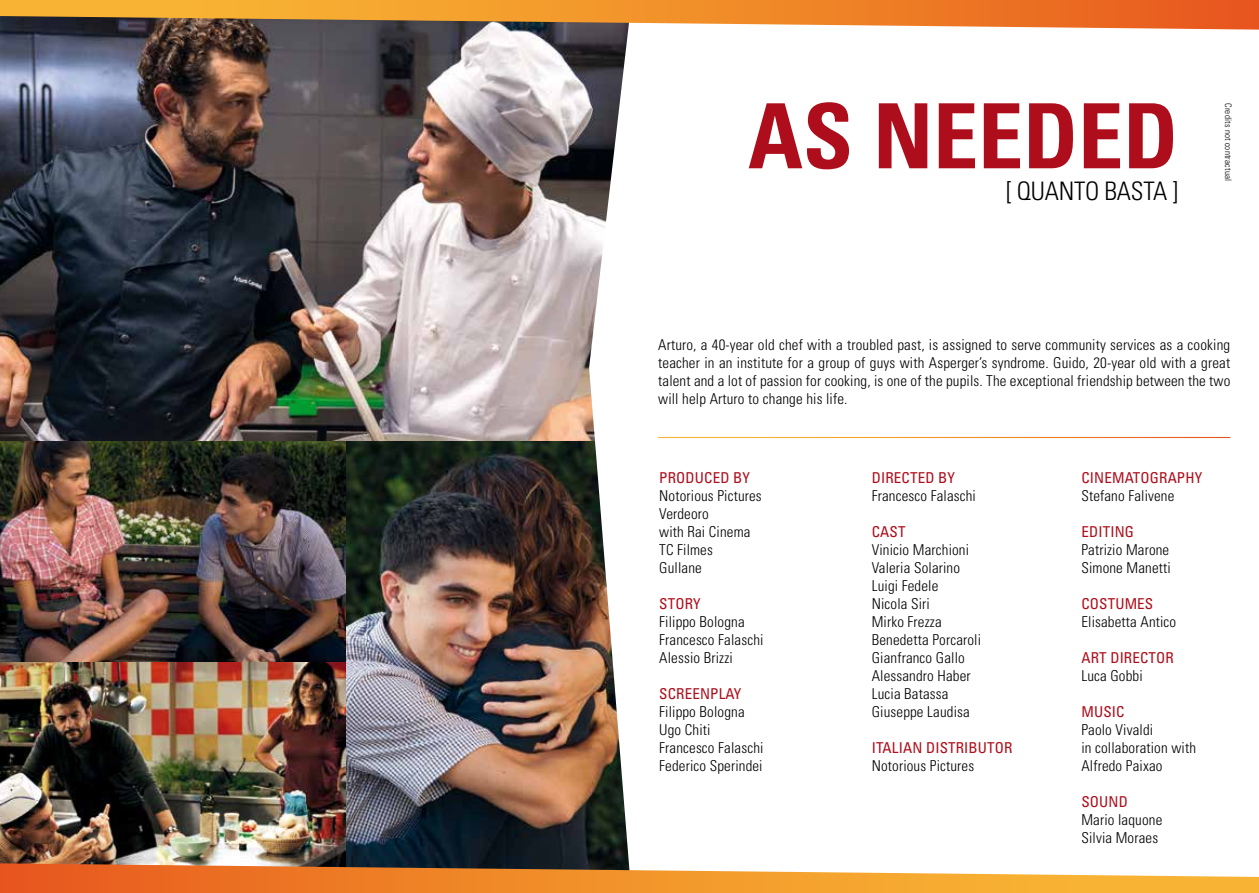
<style>
.page{position:relative;width:1259px;height:893px;background:#fff}
.page>*{position:absolute;margin:0;border:0;box-sizing:border-box;transform-origin:0 0}
.t1{font:700 condensed 90px "Univers LT Std";color:#ae0e1b}
.t2{font:300 condensed 25.5px "Univers LT Std";color:#000}
.t3{font:300 condensed 15px/18px "Univers LT Std";letter-spacing:.01em;color:#000}
.t4{font:condensed 15px "Univers LT Std";letter-spacing:.01em;color:#ae0e1b}
.t5{font:300 condensed 9px "Univers LT Std";letter-spacing:.02em;color:#000}
</style>
<div class="page">
<img style="left:0;top:0;width:1259px;height:893px">
<hr style="left:658px;top:437px;width:572px;height:1px;background:#fff">
<h1 class="t1" style="left:748px;top:81px;width:432px">AS NEEDED</h1>
<h2 class="t2" style="left:1006px;top:176px;width:39px">[ quant</h2>
<h2 class="t2" style="left:1085px;top:176px;width:33px">o basta</h2>
<h2 class="t2" style="left:1172px;top:176px;width:7px">]</h2>
<p class="t5" style="left:1233px;top:103px;width:79px;rotate:90deg">Credits not contractual</p>
<p class="t3" style="left:658px;top:336px;width:573px;text-align:justify">Arturo, a 40-year old chef with a troubled past, is assigned to serve community services as a cooking teacher in an institute for a group of guys with Asperger’s syndrome. Guido, 20-year old with a great talent and a lot of passion for cooking, is one of the pupils. The exceptional friendship between the two will help Arturo to change his life.</p>
<p class="t4" style="left:659px;top:468px;width:18px">PRODUCED</p>
<p class="t4" style="left:733px;top:468px;width:18px">BY</p>
<p class="t3" style="left:659px;top:486px;width:104px">Notorious Pictures<br>Verdeoro<br>with Rai Cinema<br>TC Filmes<br>Gullane</p>
<p class="t4" style="left:659px;top:594px;width:43px">STORY</p>
<p class="t3" style="left:659px;top:612px;width:106px">Filippo Bologna<br>Francesco Falaschi<br>Alessio Brizzi</p>
<p class="t4" style="left:659px;top:684px;width:83px">SCREENPLAY</p>
<p class="t3" style="left:659px;top:702px;width:106px">Filippo Bologna<br>Ugo Chiti<br>Francesco Falaschi<br>Federico Sperindei</p>
<p class="t4" style="left:871px;top:468px;width:9px">DIRECTED</p>
<p class="t4" style="left:938px;top:468px;width:18px">BY</p>
<p class="t3" style="left:871px;top:486px;width:106px">Francesco Falaschi</p>
<p class="t4" style="left:871px;top:522px;width:10px">CAST</p>
<p class="t3" style="left:871px;top:540px;width:111px">Vinicio Marchioni<br>Valeria Solarino<br>Luigi Fedele<br>Nicola Siri<br>Mirko Frezza<br>Benedetta Porcaroli<br>Gianfranco Gallo<br>Alessandro Haber<br>Lucia Batassa<br>Giuseppe Laudisa</p>
<p class="t4" style="left:871px;top:738px;width:142px">ITALIAN DISTRIB UTOR</p>
<p class="t3" style="left:871px;top:756px;width:104px">Notorious Pictures</p>
<p class="t4" style="left:1081px;top:468px;width:18px">CINEMATOGRAP</p>
<p class="t4" style="left:1185px;top:468px;width:18px">HY</p>
<p class="t3" style="left:1081px;top:486px;width:95px">Stefano Falivene</p>
<p class="t4" style="left:1081px;top:522px;width:16px">EDITING</p>
<p class="t3" style="left:1081px;top:540px;width:91px">Patrizio Marone<br>Simone Manetti</p>
<p class="t4" style="left:1081px;top:594px;width:19px">COSTUMES</p>
<p class="t3" style="left:1081px;top:612px;width:96px">Elisabetta Antico</p>
<p class="t4" style="left:1081px;top:648px;width:38px">ART DIRECTOR</p>
<p class="t3" style="left:1081px;top:666px;width:63px">Luca Gobbi</p>
<p class="t4" style="left:1081px;top:702px;width:10px">MUSIC</p>
<p class="t3" style="left:1081px;top:720px;width:116px">Paolo Vivaldi<br>in collaboration with<br>Alfredo Paixao</p>
<p class="t4" style="left:1081px;top:792px;width:10px">SOUND</p>
<p class="t3" style="left:1081px;top:810px;width:82px">Mario Iaquone<br>Silvia Moraes</p>
</div>
